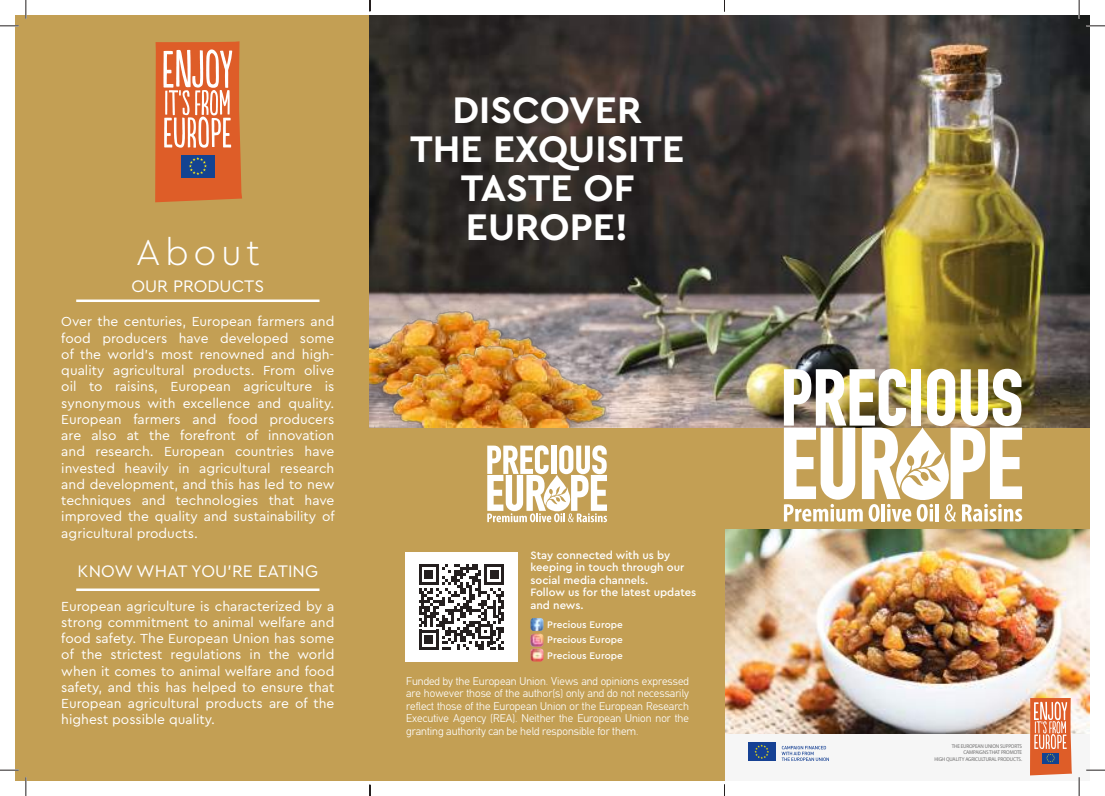
<style>
.page{position:relative;width:1105px;height:796px;background:#fff}
.page>*{position:absolute;margin:0;border:0;box-sizing:border-box;transform-origin:0 0}
.t1{font:700 38.75px/38.8px "Cera Pro";color:#fff;text-align:center}
.t2{font:300 37.5px "Cera Pro";letter-spacing:.12em;color:#fff}
.t3{font:17.5px "Cera Pro";color:#fff}
.t4{font:13.75px/16.2px "Cera Pro";color:#fff;text-align:justify}
.t5{font:300 11.25px/12.5px "PF Din Text";color:#fff;text-align:justify}
.t6{font:500 11.25px/12.5px "Cera Pro";color:#fff}
.t7{font:500 10px/15.1px "Cera Pro";color:#fff;text-align:justify}
.t8{font:700 5.5px/6.6px "DIN";letter-spacing:-.025em;color:#706f6f;text-align:right;scale:.94 1}
</style>
<div class="page">
<div style="left:15px;top:15px;width:1074px;height:766px;background:#c39f54"></div>
<img style="left:725px;top:529px;width:364px;height:205px">
<img style="left:370px;top:15px;width:719px;height:412px">
<hr style="left:76px;top:588px;width:243px;height:3px;background:#fff">
<hr style="left:76px;top:299px;width:243px;height:3px;background:#fff">
<svg style="left:155px;top:41px;width:87px;height:161px;background:#d87b55"></svg>
<svg style="left:530px;top:648px;width:13px;height:13px"></svg>
<svg style="left:530px;top:618px;width:13px;height:13px"></svg>
<img style="left:530px;top:633px;width:13px;height:14px">
<div style="left:725px;top:734px;width:364px;height:47px;background:#f6f6f6"></div>
<svg style="left:1029px;top:698px;width:42px;height:77px;background:#d97e5b"></svg>
<div style="left:747px;top:743px;width:28px;height:18px;background:#164194"></div>
<svg style="left:754px;top:744px;width:14px;height:15px"></svg>
<svg style="left:781px;top:746px;width:47px;height:15px"></svg>
<div style="left:405px;top:552px;width:112px;height:110px;background:#fff"></div>
<svg style="left:419px;top:564px;width:85px;height:86px"></svg>
<img style="left:783px;top:369px;width:238px;height:153px">
<svg style="left:487px;top:445px;width:120px;height:77px"></svg>
<img style="left:370px;top:285px;width:191px;height:36px">
<img style="left:369px;top:321px;width:251px;height:106px">
<svg style="left:0;top:25px;width:19px;height:2px"></svg>
<svg style="left:1085px;top:25px;width:19px;height:2px"></svg>
<svg style="left:0;top:769px;width:19px;height:2px"></svg>
<svg style="left:1086px;top:769px;width:18px;height:2px"></svg>
<svg style="left:25px;top:0;width:2px;height:19px"></svg>
<svg style="left:25px;top:777px;width:2px;height:19px"></svg>
<svg style="left:1077px;top:0;width:2px;height:19px"></svg>
<svg style="left:1078px;top:777px;width:1px;height:19px"></svg>
<h2 class="t2" style="left:136px;top:228px;width:125px">About</h2>
<p class="t3" style="left:131px;top:275px;width:134px">OUR PRODUCTS</p>
<p class="t4" style="left:61px;top:313px;width:275px">Over the centuries, European farmers and food producers have developed some of the world’s most renowned and high&shy;quality agricultural products. From olive oil to raisins, European agriculture is synonymous with excellence and quality.<br>European farmers and food producers are also at the forefront of innovation and research. European countries have invested heavily in agricultural research and development, and this has led to new techniques and technologies that have improved the quality and sustainability of agricultural products.</p>
<p class="t3" style="left:78px;top:559px;width:242px">KNOW WHAT YOU’RE EATING</p>
<p class="t4" style="left:61px;top:597px;width:274px">European agriculture is characterized by a strong commitment to animal welfare and food safety. The European Union has some of the strictest regulations in the world when it comes to animal welfare and food safety, and this has helped to ensure that European agricultural products are of the highest possible quality.</p>
<h1 class="t1" style="left:410px;top:89px;width:275px">DISCOVER<br>THE EXQUISITE<br>TASTE OF<br>EUROPE!</h1>
<p class="t6" style="left:530px;top:548px;width:167px">Stay connected with us by keeping in touch through our social media channels.<br>Follow us for the latest updates and news.</p>
<p class="t7" style="left:547px;top:617px;width:77px">Precious Europe Precious Europe Precious Europe</p>
<p class="t5" style="left:406px;top:674px;width:284px">Funded by the European Union. Views and opinions expressed are however those of the author(s) only and do not necessarily reflect those of the European Union or the European Research Executive Agency (REA). Neither the European Union nor the granting authority can be held responsible for them.</p>
<p class="t8" style="left:934px;top:742px;width:95px">THE EUROPEAN UNION SUPPORTS<br>CAMPAIGNS THAT PROMOTE<br>HIGH QUALITY AGRICULTURAL PRODUCTS.</p>
</div>
